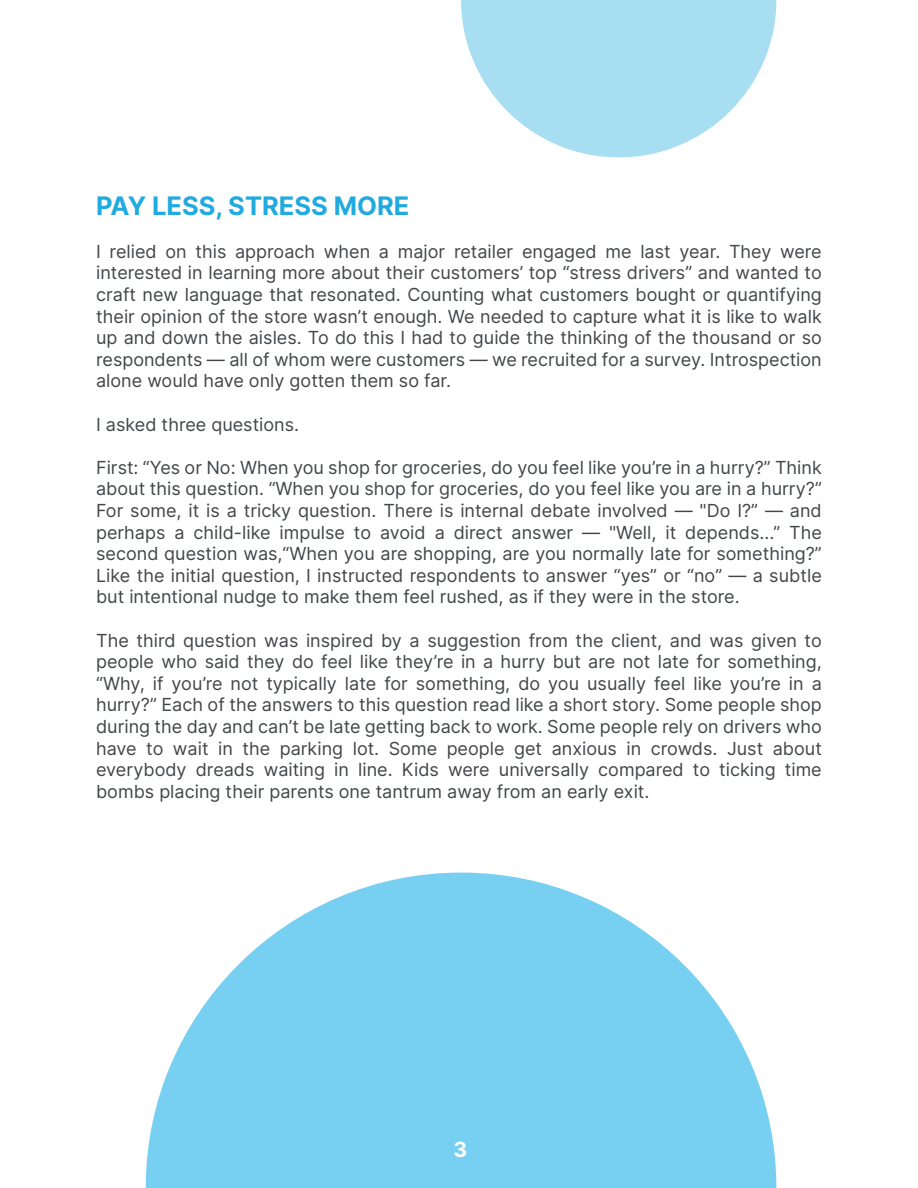
<style>
.page{position:relative;width:918px;height:1188px;background:#fff}
.page>*{position:absolute;margin:0;border:0;box-sizing:border-box;transform-origin:0 0}
.t1{font:700 25.5px "Inter";color:#20aae0}
.t2{font:700 21px "Inter";color:#fff}
.t3{font:18px/21.6px "Inter";color:#434649;text-align:justify}
</style>
<div class="page">
<svg style="left:146px;top:873px;width:630px;height:315px;fill:#77d0f2"></svg>
<svg style="left:461px;top:0;width:315px;height:157px;fill:#a8def1"></svg>
<h1 class="t1" style="left:96px;top:187px;width:315px">PAY LESS, STRESS MORE</h1>
<p class="t3" style="left:96px;top:240px;width:727px">I relied on this approach when a major retailer engaged me last year. They were interested in learning more about their customers’ top “stress drivers” and wanted to craft new language that resonated. Counting what customers bought or quantifying their opinion of the store wasn’t enough. We needed to capture what it is like to walk up and down the aisles. To do this I had to guide the thinking of the thousand or so respondents — all of whom were customers — we recruited for a survey. Introspection alone would have only gotten them so far.</p>
<p class="t3" style="left:96px;top:413px;width:205px">I asked three questions.</p>
<p class="t3" style="left:96px;top:456px;width:727px">First: “Yes or No: When you shop for groceries, do you feel like you’re in a hurry?” Think about this question. “When you shop for groceries, do you feel like you are in a hurry?” For some, it is a tricky question. There is internal debate involved — "Do I?” — and perhaps a child-like impulse to avoid a direct answer — "Well, it depends...” The second question was,“When you are shopping, are you normally late for something?” Like the initial question, I instructed respondents to answer “yes” or “no” — a subtle but intentional nudge to make them feel rushed, as if they were in the store.</p>
<p class="t3" style="left:96px;top:629px;width:727px">The third question was inspired by a suggestion from the client, and was given to people who said they do feel like they’re in a hurry but are not late for something, “Why, if you’re not typically late for something, do you usually feel like you’re in a hurry?” Each of the answers to this question read like a short story. Some people shop during the day and can’t be late getting back to work. Some people rely on drivers who have to wait in the parking lot. Some people get anxious in crowds. Just about everybody dreads waiting in line. Kids were universally compared to ticking time bombs placing their parents one tantrum away from an early exit.</p>
<p class="t2" style="left:453px;top:1134px;width:15px">3</p>
</div>
